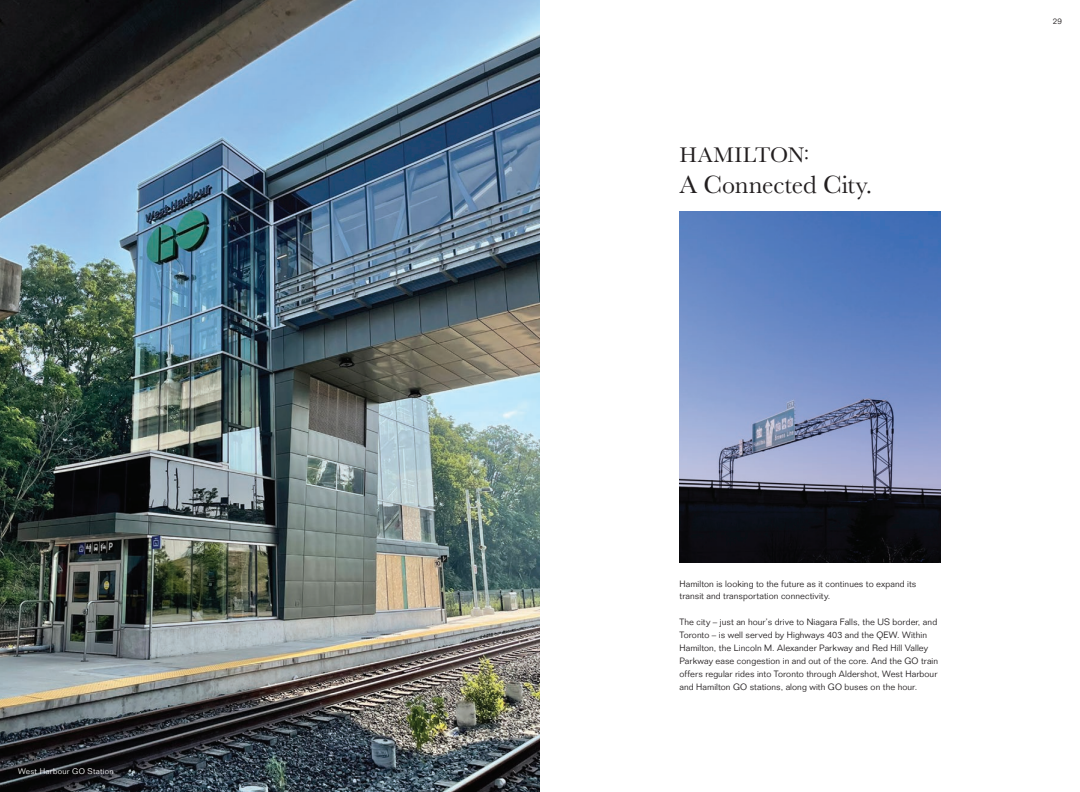
<style>
.page{position:relative;width:1080px;height:792px;background:#fff}
.page>*{position:absolute;margin:0;border:0;box-sizing:border-box;transform-origin:0 0}
.t1{font:26px "Baskerville";letter-spacing:-.005em;color:#231f20}
.t2{font:22px "Baskerville";letter-spacing:.02em;color:#231f20}
.t3{font:300 9px/13px "Folio Std";letter-spacing:.01em;color:#231f20}
.t4{font:300 8px "Folio Std";letter-spacing:.035em;color:#fff}
.t5{font:300 8px "Folio Std";color:#231f20}
</style>
<div class="page">
<img style="left:680px;top:211px;width:260px;height:351px">
<img style="left:0;top:0;width:540px;height:792px">
<p class="t4" style="left:18px;top:766px;width:97px">West Harbour GO Station</p>
<h2 class="t2" style="left:680px;top:141px;width:131px">HAMILTON:</h2>
<h1 class="t1" style="left:680px;top:168px;width:194px">A Connected City.</h1>
<p class="t5" style="left:1053px;top:16px;width:11px">29</p>
<p class="t3" style="left:680px;top:577px;width:238px;line-height:12.5px">Hamilton is looking to the future as it continues to expand its transit and transportation connectivity.</p>
<p class="t3" style="left:680px;top:615px;width:260px">The city – just an hour’s drive to Niagara Falls, the US border, and Toronto – is well served by Highways 403 and the QEW. Within Hamilton, the Lincoln M. Alexander Parkway and Red Hill Valley Parkway ease congestion in and out of the core. And the GO train offers regular rides into Toronto through Aldershot, West Harbour and Hamilton GO stations, along with GO buses on the hour.</p>
</div>
